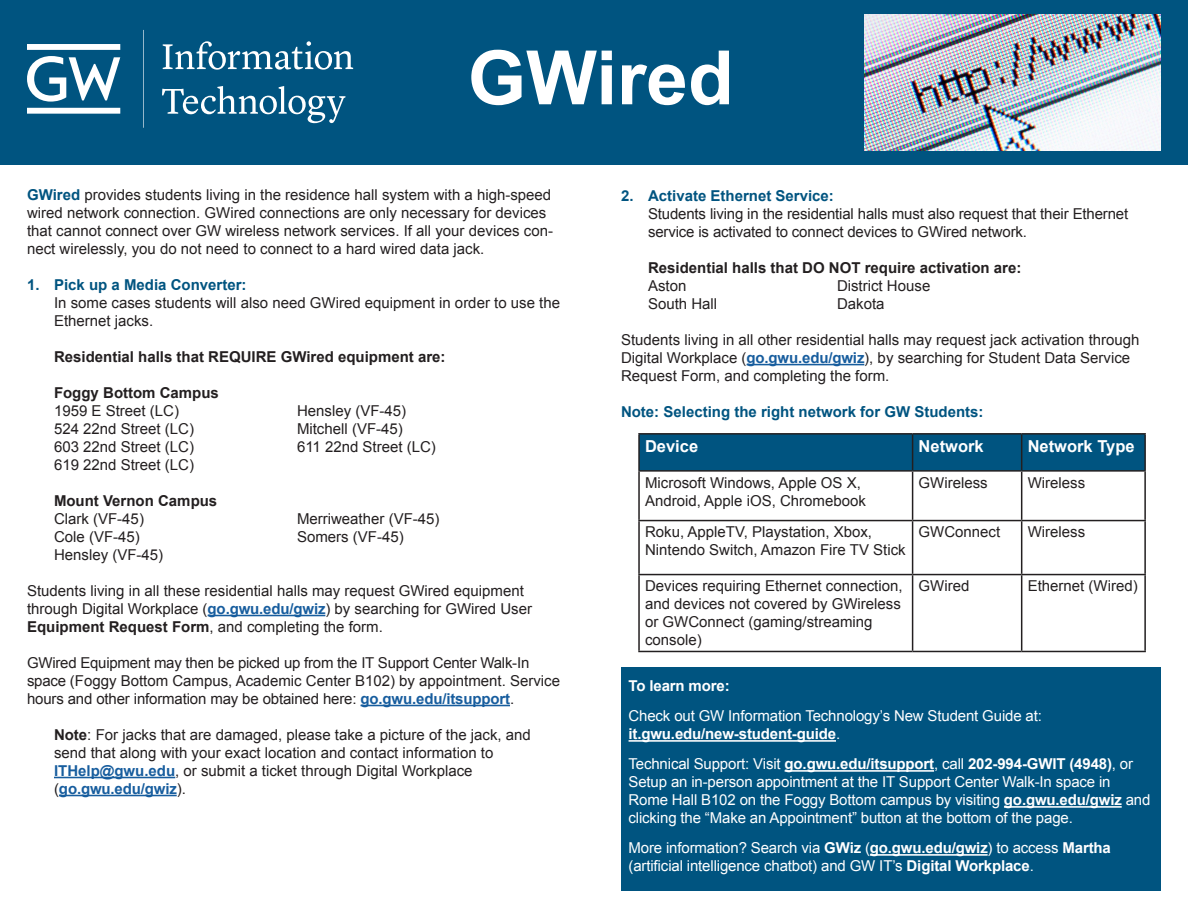
<style>
.page{position:relative;width:1188px;height:918px;background:#fff}
.page>*{position:absolute;margin:0;border:0;box-sizing:border-box;transform-origin:0 0}
.t1{font:700 75px "Arial";color:#fff}
.t2{font:700 16.5px "Arial";color:#fff}
.t3{font:15px/18px "Arial";color:#231f20}
.t4{font:15px/18px "Arial";letter-spacing:-.01em;color:#fff}
.t5{font:700 15px "Arial";color:#231f20}
.t6{font:700 15px "Arial";color:#005480}
.t7{font:700 15px "Arial";letter-spacing:-.01em;color:#fff}
.s1{font-weight:700;color:#005480}
.s2{font-weight:700;color:#175d9e}
.s3{font-weight:700}
.s4{font-weight:400}
</style>
<div class="page">
<div style="left:0;top:0;width:1188px;height:164px;background:#005480"></div>
<div style="left:621px;top:667px;width:540px;height:224px;background:#005480"></div>
<hr style="left:629px;top:740px;width:207px;height:2px;background:#fff">
<hr style="left:785px;top:770px;width:149px;height:2px;background:#fff">
<hr style="left:1004px;top:806px;width:118px;height:2px;background:#fff">
<hr style="left:870px;top:854px;width:118px;height:2px;background:#fff">
<hr style="left:208px;top:615px;width:117px;height:1px;background:#175d9e">
<hr style="left:361px;top:705px;width:149px;height:1px;background:#175d9e">
<hr style="left:54px;top:777px;width:121px;height:1px;background:#175d9e">
<hr style="left:59px;top:795px;width:118px;height:1px;background:#175d9e">
<svg style="left:27px;top:30px;width:326px;height:98px"></svg>
<hr style="left:747px;top:364px;width:117px;height:1px;background:#175d9e">
<div style="left:640px;top:435px;width:504px;height:35px;background:#005480"></div>
<hr style="left:638px;top:433px;width:275px;height:2px;background:#231f20">
<hr style="left:638px;top:435px;width:2px;height:35px;background:#231f20">
<hr style="left:913px;top:433px;width:109px;height:2px;background:#231f20">
<hr style="left:912px;top:435px;width:1px;height:35px;background:#231f20">
<hr style="left:1022px;top:433px;width:124px;height:2px;background:#231f20">
<hr style="left:1021px;top:435px;width:1px;height:35px;background:#231f20">
<hr style="left:1144px;top:435px;width:2px;height:35px;background:#231f20">
<hr style="left:638px;top:470px;width:275px;height:2px;background:#231f20">
<hr style="left:638px;top:472px;width:2px;height:48px;background:#231f20">
<hr style="left:913px;top:470px;width:109px;height:2px;background:#231f20">
<hr style="left:912px;top:472px;width:1px;height:48px;background:#231f20">
<hr style="left:1022px;top:470px;width:124px;height:2px;background:#231f20">
<hr style="left:1021px;top:472px;width:1px;height:48px;background:#231f20">
<hr style="left:1144px;top:472px;width:2px;height:48px;background:#231f20">
<hr style="left:638px;top:520px;width:275px;height:1px;background:#231f20">
<hr style="left:638px;top:521px;width:2px;height:53px;background:#231f20">
<hr style="left:913px;top:520px;width:109px;height:1px;background:#231f20">
<hr style="left:912px;top:521px;width:1px;height:53px;background:#231f20">
<hr style="left:1022px;top:520px;width:124px;height:1px;background:#231f20">
<hr style="left:1021px;top:521px;width:1px;height:53px;background:#231f20">
<hr style="left:1144px;top:521px;width:2px;height:53px;background:#231f20">
<hr style="left:638px;top:574px;width:275px;height:1px;background:#231f20">
<hr style="left:638px;top:575px;width:2px;height:76px;background:#231f20">
<hr style="left:913px;top:574px;width:109px;height:1px;background:#231f20">
<hr style="left:912px;top:575px;width:1px;height:76px;background:#231f20">
<hr style="left:1022px;top:574px;width:124px;height:1px;background:#231f20">
<hr style="left:1021px;top:575px;width:1px;height:76px;background:#231f20">
<hr style="left:1144px;top:575px;width:2px;height:76px;background:#231f20">
<hr style="left:638px;top:651px;width:275px;height:1px;background:#231f20">
<hr style="left:913px;top:651px;width:109px;height:1px;background:#231f20">
<hr style="left:1022px;top:651px;width:124px;height:1px;background:#231f20">
<img style="left:865px;top:14px;width:296px;height:136px">
<p class="t1" style="left:468px;top:29px;width:268px">GWired</p>
<p class="t3" style="left:27px;top:186px;width:528px"><span class="s1">GWired</span> provides students living in the residence hall system with a high-speed wired network connection. GWired connections are only necessary for devices that cannot connect over GW wireless network services. If all your devices con&shy;nect wirelessly, you do not need to connect to a hard wired data jack.</p>
<p class="t6" style="left:27px;top:275px;width:221px">1. Pick up a Media Converter:</p>
<p class="t3" style="left:54px;top:294px;width:508px">In some cases students will also need GWired equipment in order to use the<br>Ethernet jacks.</p>
<p class="t5" style="left:54px;top:347px;width:393px">Residential halls that REQUIRE GWired equipment are:</p>
<p class="t5" style="left:54px;top:383px;width:166px">Foggy Bottom Campus</p>
<p class="t3" style="left:54px;top:402px;width:127px">1959 E Street (LC)</p>
<p class="t3" style="left:297px;top:402px;width:111px">Hensley (VF-45)</p>
<p class="t3" style="left:54px;top:420px;width:142px">524 22nd Street (LC)</p>
<p class="t3" style="left:297px;top:420px;width:107px">Mitchell (VF-45)</p>
<p class="t3" style="left:54px;top:438px;width:142px">603 22nd Street (LC)</p>
<p class="t3" style="left:297px;top:438px;width:140px">611 22nd Street (LC)</p>
<p class="t3" style="left:54px;top:456px;width:142px">619 22nd Street (LC)</p>
<p class="t5" style="left:54px;top:491px;width:165px">Mount Vernon Campus</p>
<p class="t3" style="left:54px;top:510px;width:91px">Clark (VF-45)</p>
<p class="t3" style="left:297px;top:510px;width:144px">Merriweather (VF-45)</p>
<p class="t3" style="left:54px;top:528px;width:87px">Cole (VF-45)</p>
<p class="t3" style="left:297px;top:528px;width:108px">Somers (VF-45)</p>
<p class="t3" style="left:54px;top:546px;width:111px">Hensley (VF-45)</p>
<p class="t3" style="left:27px;top:582px;width:507px">Students living in all these residential halls may request GWired equipment through Digital Workplace (<span class="s2">go.gwu.edu/gwiz</span>) by searching for GWired User<br><span class="s3">Equipment Request Form</span>, and completing the form.</p>
<p class="t3" style="left:27px;top:654px;width:535px">GWired Equipment may then be picked up from the IT Support Center Walk-In space (Foggy Bottom Campus, Academic Center B102) by appointment. Service hours and other information may be obtained here: <span class="s2">go.gwu.edu/itsupport</span>.</p>
<p class="t3" style="left:54px;top:726px;width:478px"><span class="s3">Note</span>: For jacks that are damaged, please take a picture of the jack, and send that along with your exact location and contact information to <span class="s2">ITHelp@gwu.edu</span>, or submit a ticket through Digital Workplace (<span class="s2">go.gwu.edu/gwiz</span>).</p>
<p class="t6" style="left:621px;top:186px;width:214px">2. Activate Ethernet Service:</p>
<p class="t3" style="left:648px;top:205px;width:482px">Students living in the residential halls must also request that their Ethernet service is activated to connect devices to GWired network.</p>
<p class="t5" style="left:648px;top:258px;width:375px">Residential halls that DO NOT require activation are:</p>
<p class="t3" style="left:648px;top:277px;width:40px">Aston</p>
<p class="t3" style="left:837px;top:277px;width:95px">District House</p>
<p class="t3" style="left:648px;top:295px;width:71px">South Hall</p>
<p class="t3" style="left:837px;top:295px;width:49px">Dakota</p>
<p class="t3" style="left:621px;top:331px;width:520px">Students living in all other residential halls may request jack activation through<br>Digital Workplace (<span class="s2">go.gwu.edu/gwiz</span>), by searching for Student Data Service<br>Request Form, and completing the form.</p>
<p class="t6" style="left:621px;top:402px;width:364px">Note: Selecting the right network for GW Students:</p>
<p class="t2" style="left:645px;top:435px;width:55px">Device</p>
<p class="t2" style="left:919px;top:435px;width:67px">Network</p>
<p class="t2" style="left:1028px;top:435px;width:108px">Network Type</p>
<p class="t3" style="left:645px;top:474px;width:222px">Microsoft Windows, Apple OS X,<br>Android, Apple iOS, Chromebook</p>
<p class="t3" style="left:919px;top:474px;width:71px">GWireless</p>
<p class="t3" style="left:1028px;top:474px;width:59px">Wireless</p>
<p class="t3" style="left:645px;top:523px;width:262px">Roku, AppleTV, Playstation, Xbox,<br>Nintendo Switch, Amazon Fire TV Stick</p>
<p class="t3" style="left:919px;top:523px;width:83px">GWConnect</p>
<p class="t3" style="left:1028px;top:523px;width:59px">Wireless</p>
<p class="t3" style="left:645px;top:577px;width:259px">Devices requiring Ethernet connection, and devices not covered by GWireless or GWConnect (gaming/streaming console)</p>
<p class="t3" style="left:919px;top:577px;width:52px">GWired</p>
<p class="t3" style="left:1028px;top:577px;width:112px">Ethernet (Wired)</p>
<p class="t7" style="left:629px;top:676px;width:103px">To learn more:</p>
<p class="t4" style="left:629px;top:707px;width:415px">Check out GW Information Technology’s New Student Guide at:</p>
<p class="t7" style="left:629px;top:724px;width:213px">it.gwu.edu/new-student-guide<span class="s4">.</span></p>
<p class="t4" style="left:629px;top:755px;width:523px">Technical Support: Visit <span class="s3">go.gwu.edu/itsupport</span>, call <span class="s3">202-994-GWIT (4948)</span>, or Setup an in-person appointment at the IT Support Center Walk-In space in Rome Hall B102 on the Foggy Bottom campus by visiting <span class="s3">go.gwu.edu/gwiz</span> and clicking the “Make an Appointment” button at the bottom of the page.</p>
<p class="t4" style="left:629px;top:839px;width:484px">More information? Search via <span class="s3">GWiz</span> (<span class="s3">go.gwu.edu/gwiz</span>) to access <span class="s3">Martha </span>(artificial intelligence chatbot) and GW IT’s <span class="s3">Digital Workplace</span>.</p>
</div>
